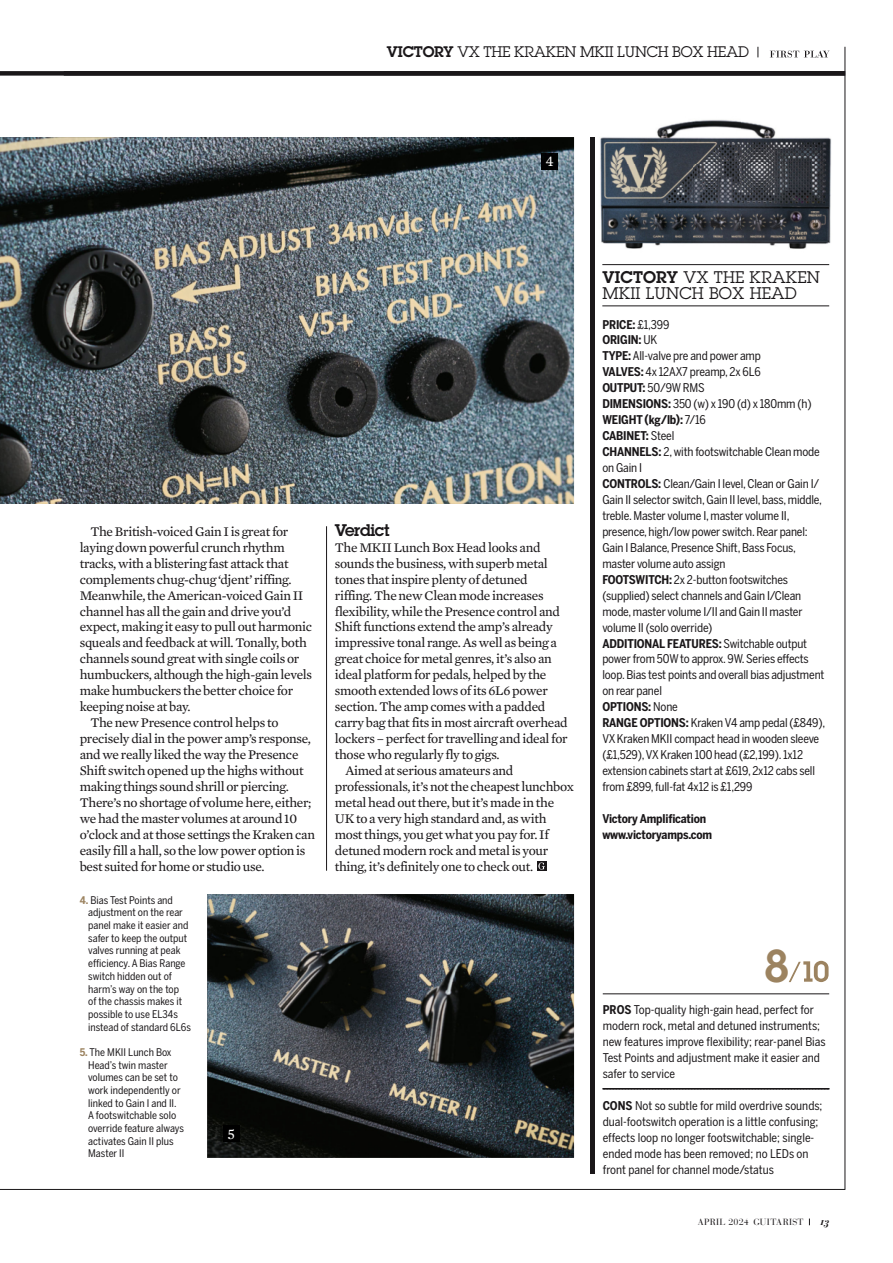
<style>
.page{position:relative;width:893px;height:1263px;background:#fff}
.page>*{position:absolute;margin:0;border:0;box-sizing:border-box;transform-origin:0 0}
.t1{font:600 44.7px "Lubalin Graph";color:#9c8360}
.t2{font:16.5px/16px "Lubalin Graph";letter-spacing:.01em;color:#1a1719}
.t3{font:600 16.5px "Lubalin Graph";letter-spacing:-.03em;color:#1a1719}
.t4{font:15px "Lubalin Graph";letter-spacing:-.015em;color:#1a1719}
.t5{font:15px "Mercury Text G2";color:#fff}
.t6{font:13.5px "Mercury Text G2";letter-spacing:-.02em;color:#1a1719}
.t7{font:12px/15.9px "Benton Sans Condensed";letter-spacing:-.01em;color:#1a1719}
.t8{font:700 12px/15.9px "Benton Sans Condensed";letter-spacing:-.015em;color:#1a1719}
.t9{font:10.5px/12.6px "Benton Sans Condensed";color:#1a1719}
.t10{font:10.5px "Bauer Bodoni Bold Italic Os F";color:#1a1719}
.t11{font:9px "Bauer Bodoni";letter-spacing:.03em;color:#1a1719}
.s1{font-weight:600}
.s2{font-weight:700;color:#9c8360}
.s3{font-weight:700}
</style>
<div class="page">
<hr style="left:845px;top:47px;width:1px;height:1142px;background:#1a1719">
<div style="left:0;top:71px;width:845px;height:5px;background:#1a1719"></div>
<hr style="left:0;top:1189px;width:845px;height:1px;background:#1a1719">
<img style="left:207px;top:894px;width:367px;height:264px">
<svg style="left:770px;top:51px;width:59px;height:7px"></svg>
<img style="left:223px;top:1126px;width:16px;height:16px">
<hr style="left:591px;top:137px;width:4px;height:1037px;background:#1a1719">
<hr style="left:602px;top:264px;width:227px;height:1px;background:#1a1719">
<hr style="left:602px;top:306px;width:227px;height:1px;background:#1a1719">
<svg style="left:789px;top:961px;width:39px;height:21px"></svg>
<hr style="left:603px;top:993px;width:226px;height:1px;background:#1a1719">
<svg style="left:603px;top:1088px;width:226px;height:2px"></svg>
<hr style="left:326px;top:526px;width:1px;height:345px;background:#1a1719">
<svg style="left:537px;top:861px;width:9px;height:10px"></svg>
<svg style="left:538px;top:862px;width:7px;height:7px"></svg>
<img style="left:600px;top:120px;width:231px;height:129px">
<img style="left:0;top:137px;width:574px;height:367px">
<img style="left:542px;top:153px;width:16px;height:16px">
<p class="t4" style="left:387px;top:43px;width:363px"><span class="s1">VICTORY</span> VX THE KRAKEN MKII LUNCH BOX HEAD</p>
<p class="t5" style="left:545px;top:152px;width:10px">4</p>
<p class="t6" style="left:90px;top:523px;width:200px">The British-voiced Gain I is great for</p>
<p class="t6" style="left:80px;top:539px;width:206px">laying down powerful crunch rhythm</p>
<p class="t6" style="left:80px;top:555px;width:210px">tracks, with a blistering fast attack that</p>
<p class="t6" style="left:80px;top:571px;width:213px">complements chug-chug ‘djent’ riffing.</p>
<p class="t6" style="left:80px;top:587px;width:225px">Meanwhile, the American-voiced Gain II</p>
<p class="t6" style="left:80px;top:603px;width:213px">channel has all the gain and drive you’d</p>
<p class="t6" style="left:80px;top:619px;width:234px">expect, making it easy to pull out harmonic</p>
<p class="t6" style="left:80px;top:635px;width:229px">squeals and feedback at will. Tonally, both</p>
<p class="t6" style="left:80px;top:651px;width:221px">channels sound great with single coils or</p>
<p class="t6" style="left:80px;top:667px;width:234px">humbuckers, although the high-gain levels</p>
<p class="t6" style="left:80px;top:683px;width:215px">make humbuckers the better choice for</p>
<p class="t6" style="left:80px;top:699px;width:112px">keeping noise at bay.</p>
<p class="t6" style="left:90px;top:715px;width:190px">The new Presence control helps to</p>
<p class="t6" style="left:80px;top:731px;width:233px">precisely dial in the power amp’s response,</p>
<p class="t6" style="left:80px;top:746px;width:220px">and we really liked the way the Presence</p>
<p class="t6" style="left:80px;top:762px;width:226px">Shift switch opened up the highs without</p>
<p class="t6" style="left:80px;top:778px;width:211px">making things sound shrill or piercing.</p>
<p class="t6" style="left:80px;top:794px;width:233px">There’s no shortage of volume here, either;</p>
<p class="t6" style="left:80px;top:810px;width:219px">we had the master volumes at around 10</p>
<p class="t6" style="left:80px;top:826px;width:237px">o’clock and at those settings the Kraken can</p>
<p class="t6" style="left:80px;top:842px;width:227px">easily fill a hall, so the low power option is</p>
<p class="t6" style="left:80px;top:858px;width:186px">best suited for home or studio use.</p>
<p class="t9" style="left:88px;top:894px;width:104px;text-indent:-9px"><span class="s2">4.</span> Bias Test Points and adjustment on the rear panel make it easier and safer to keep the output valves running at peak efficiency. A Bias Range switch hidden out of harm’s way on the top<br>of the chassis makes it possible to use EL34s instead of standard 6L6s</p>
<p class="t9" style="left:88px;top:1046px;width:97px;text-indent:-9px"><span class="s2">5.</span> The MKII Lunch Box<br>Head’s twin master volumes can be set to work independently or linked to Gain I and II.<br>A footswitchable solo override feature always activates Gain II plus<br>Master II</p>
<p class="t5" style="left:227px;top:1125px;width:9px">5</p>
<p class="t3" style="left:335px;top:519px;width:56px">Verdict</p>
<p class="t6" style="left:335px;top:539px;width:207px">The MKII Lunch Box Head looks and</p>
<p class="t6" style="left:335px;top:555px;width:214px">sounds the business, with superb metal</p>
<p class="t6" style="left:335px;top:571px;width:194px">tones that inspire plenty of detuned</p>
<p class="t6" style="left:335px;top:587px;width:210px">riffing. The new Clean mode increases</p>
<p class="t6" style="left:335px;top:603px;width:227px">flexibility, while the Presence control and</p>
<p class="t6" style="left:335px;top:619px;width:219px">Shift functions extend the amp’s already</p>
<p class="t6" style="left:335px;top:635px;width:224px">impressive tonal range. As well as being a</p>
<p class="t6" style="left:335px;top:651px;width:218px">great choice for metal genres, it’s also an</p>
<p class="t6" style="left:335px;top:667px;width:213px">ideal platform for pedals, helped by the</p>
<p class="t6" style="left:335px;top:683px;width:215px">smooth extended lows of its 6L6 power</p>
<p class="t6" style="left:335px;top:699px;width:212px">section. The amp comes with a padded</p>
<p class="t6" style="left:335px;top:715px;width:234px">carry bag that fits in most aircraft overhead</p>
<p class="t6" style="left:335px;top:731px;width:234px">lockers – perfect for travelling and ideal for</p>
<p class="t6" style="left:335px;top:747px;width:166px">those who regularly fly to gigs.</p>
<p class="t6" style="left:345px;top:762px;width:169px">Aimed at serious amateurs and</p>
<p class="t6" style="left:335px;top:778px;width:241px">professionals, it’s not the cheapest lunchbox</p>
<p class="t6" style="left:335px;top:794px;width:221px">metal head out there, but it’s made in the</p>
<p class="t6" style="left:335px;top:810px;width:213px">UK to a very high standard and, as with</p>
<p class="t6" style="left:335px;top:826px;width:215px">most things, you get what you pay for. If</p>
<p class="t6" style="left:335px;top:842px;width:215px">detuned modern rock and metal is your</p>
<p class="t6" style="left:335px;top:858px;width:200px">thing, it’s definitely one to check out.</p>
<p class="t2" style="left:602px;top:269px;width:219px"><span class="s1">VICTORY</span> VX THE KRAKEN<br>MKII LUNCH BOX HEAD</p>
<p class="t7" style="left:602px;top:316px;width:224px"><span class="s3">PRICE:</span> £1,399<br><span class="s3">ORIGIN:</span> UK<br><span class="s3">TYPE:</span> All-valve pre and power amp<br><span class="s3">VALVES:</span> 4x 12AX7 preamp, 2x 6L6<br><span class="s3">OUTPUT:</span> 50/9W RMS<br><span class="s3">DIMENSIONS:</span> 350 (w) x 190 (d) x 180mm (h)<br><span class="s3">WEIGHT (kg/lb):</span> 7/16<br><span class="s3">CABINET:</span> Steel<br><span class="s3">CHANNELS:</span> 2, with footswitchable Clean mode on Gain I<br><span class="s3">CONTROLS:</span> Clean/Gain I level, Clean or Gain I/ Gain II selector switch, Gain II level, bass, middle, treble. Master volume I, master volume II, presence, high/low power switch. Rear panel:<br>Gain I Balance, Presence Shift, Bass Focus, master volume auto assign<br><span class="s3">FOOTSWITCH:</span> 2x 2-button footswitches (supplied) select channels and Gain I/Clean mode, master volume I/II and Gain II master volume II (solo override)<br><span class="s3">ADDITIONAL FEATURES:</span> Switchable output power from 50W to approx. 9W. Series effects loop. Bias test points and overall bias adjustment on rear panel<br><span class="s3">OPTIONS:</span> None<br><span class="s3">RANGE OPTIONS:</span> Kraken V4 amp pedal (£849), VX Kraken MKII compact head in wooden sleeve (£1,529), VX Kraken 100 head (£2,199). 1x12 extension cabinets start at £619, 2x12 cabs sell from £899, full-fat 4x12 is £1,299</p>
<p class="t8" style="left:602px;top:811px;width:111px">Victory Amplification www.victoryamps.com</p>
<h1 class="t1" style="left:764px;top:937px;width:27px">8</h1>
<p class="t7" style="left:603px;top:1002px;width:225px"><span class="s3">PROS</span> Top-quality high-gain head, perfect for modern rock, metal and detuned instruments; new features improve flexibility; rear-panel Bias Test Points and adjustment make it easier and safer to service</p>
<p class="t7" style="left:603px;top:1097px;width:221px"><span class="s3">CONS</span> Not so subtle for mild overdrive sounds; dual-footswitch operation is a little confusing; effects loop no longer footswitchable; single&shy;ended mode has been removed; no LEDs on front panel for channel mode/status</p>
<p class="t11" style="left:698px;top:1217px;width:107px">APRIL 2024 GUITARIST</p>
<p class="t10" style="left:820px;top:1215px;width:10px">13</p>
</div>
